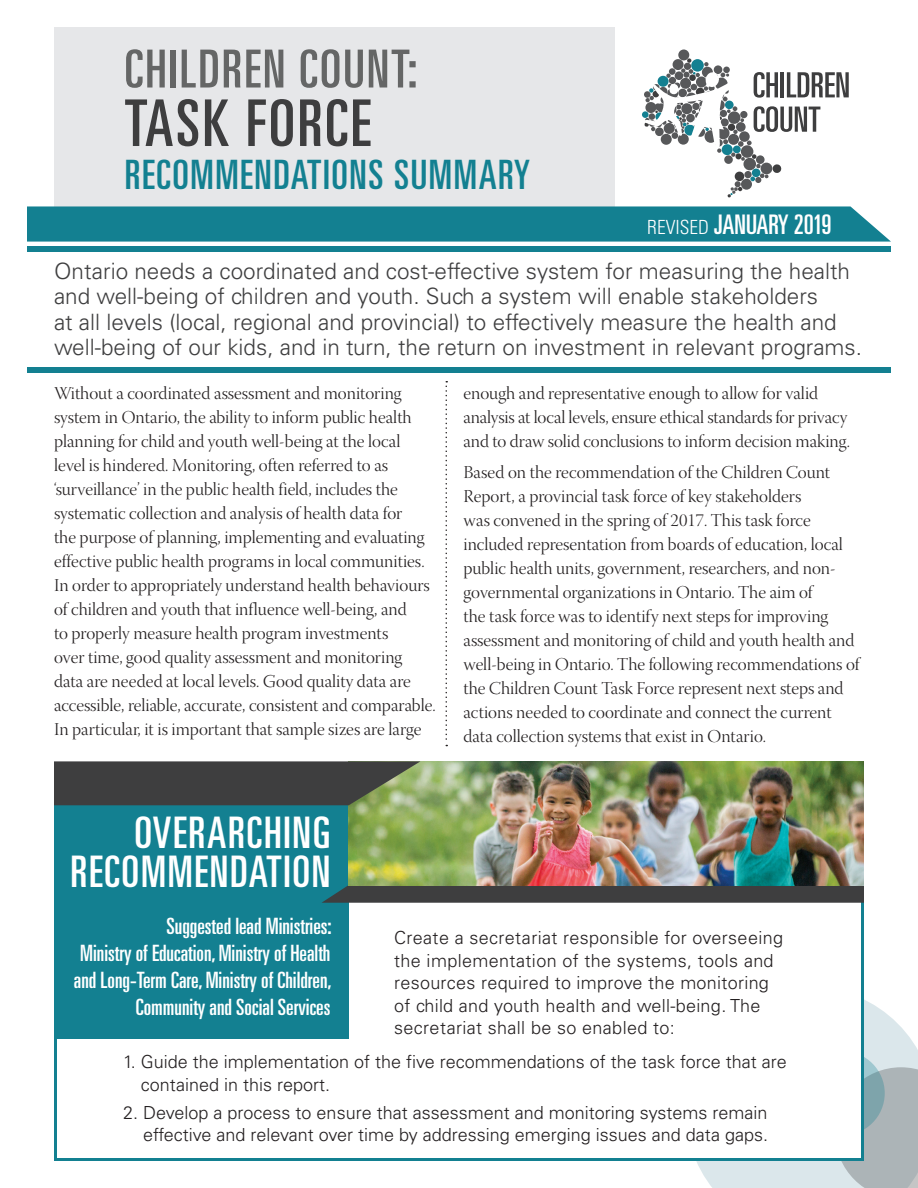
<style>
.page{position:relative;width:918px;height:1188px;background:#fff}
.page>*{position:absolute;margin:0;border:0;box-sizing:border-box;transform-origin:0 0}
.t1{font:ultra-condensed 64.5px "Univers LT Std";letter-spacing:.04em;color:#3e3e3f}
.t2{font:ultra-condensed 52.5px "Univers LT Std";letter-spacing:.04em;color:#656666}
.t3{font:ultra-condensed 43.5px/38.4px "Univers LT Std";letter-spacing:.04em;color:#fff;text-align:right}
.t4{font:ultra-condensed 40.5px "Univers LT Std";letter-spacing:.04em;color:#138091}
.t5{font:ultra-condensed 27px "Univers LT Std";color:#fff}
.t6{font:300 22.5px/25.5px "Univers LT Std";color:#3e3e3f}
.t7{font:ultra-condensed 22.5px/27px "Univers LT Std";color:#fff;text-align:right}
.t8{font:18px/24px "Warnock Pro Light Disp";color:#231f20}
.t9{font:300 18px/22.5px "Univers LT Std";color:#231f20}
.t10{font:300 18px/22.5px "Univers LT Std";letter-spacing:.02em;color:#231f20}
.s1{font-weight:300;font-stretch:condensed;font-size:19.5px}
</style>
<div class="page">
<div style="left:55px;top:28px;width:560px;height:185px;background:#e6e7e9"></div>
<svg style="left:696px;top:999px;width:222px;height:189px;fill:#dbe7eb"></svg>
<svg style="left:835px;top:1067px;width:83px;height:121px;background:#afb8bb"></svg>
<svg style="left:801px;top:1051px;width:84px;height:84px"></svg>
<div style="left:54px;top:782px;width:810px;height:379px;background:#fff;border:3px solid #138091"></div>
<svg style="left:27px;top:206px;width:864px;height:36px;background:#1e8596"></svg>
<div style="left:27px;top:246px;width:864px;height:5px;background:#138091"></div>
<div style="left:27px;top:368px;width:864px;height:5px;background:#138091"></div>
<div style="left:678px;top:49px;width:11px;height:11px;background:#57585a;border-radius:50%"></div>
<div style="left:642px;top:111px;width:7px;height:7px;background:#138091;border-radius:50%"></div>
<svg style="left:644px;top:58px;width:205px;height:140px"></svg>
<svg style="left:446px;top:381px;width:1px;height:365px"></svg>
<div style="left:54px;top:800px;width:295px;height:239px;background:#138091"></div>
<svg style="left:322px;top:856px;width:542px;height:47px;background:#404a4b"></svg>
<img style="left:349px;top:761px;width:515px;height:124px">
<svg style="left:54px;top:761px;width:366px;height:44px;background:#484a45"></svg>
<h2 class="t2" style="left:125px;top:39px;width:294px">CHILDREN COUNT:</h2>
<h1 class="t1" style="left:125px;top:86px;width:248px">TASK FORCE</h1>
<h3 class="t4" style="left:125px;top:151px;width:407px">RECOMMENDATIONS SUMMARY</h3>
<h3 class="t5" style="left:647px;top:209px;width:186px"><span class="s1">REVISED</span> JANUARY 2019</h3>
<p class="t6" style="left:54px;top:258px;width:810px">Ontario needs a coordinated and cost-effective system for measuring the health and well-being of children and youth. Such a system will enable stakeholders<br>at all levels (local, regional and provincial) to effectively measure the health and well-being of our kids, and in turn, the return on investment in relevant programs.</p>
<p class="t8" style="left:54px;top:383px;width:383px">Without a coordinated assessment and monitoring system in Ontario, the ability to inform public health planning for child and youth well-being at the local level is hindered. Monitoring, often referred to as ‘surveillance’ in the public health field, includes the systematic collection and analysis of health data for<br>the purpose of planning, implementing and evaluating effective public health programs in local communities.<br>In order to appropriately understand health behaviours of children and youth that influence well-being, and<br>to properly measure health program investments<br>over time, good quality assessment and monitoring data are needed at local levels. Good quality data are accessible, reliable, accurate, consistent and comparable.<br>In particular, it is important that sample sizes are large</p>
<p class="t8" style="left:464px;top:383px;width:388px">enough and representative enough to allow for valid analysis at local levels, ensure ethical standards for privacy and to draw solid conclusions to inform decision making.</p>
<p class="t8" style="left:464px;top:462px;width:398px">Based on the recommendation of the Children Count Report, a provincial task force of key stakeholders<br>was convened in the spring of 2017. This task force included representation from boards of education, local public health units, government, researchers, and non&shy;governmental organizations in Ontario. The aim of<br>the task force was to identify next steps for improving assessment and monitoring of child and youth health and well-being in Ontario. The following recommendations of the Children Count Task Force represent next steps and actions needed to coordinate and connect the current data collection systems that exist in Ontario.</p>
<h3 class="t3" style="left:70px;top:814px;width:262px">OVERARCHING<br>RECOMMENDATION</h3>
<p class="t7" style="left:74px;top:913px;width:259px">Suggested lead Ministries:<br>Ministry of Education, Ministry of Health and Long-Term Care, Ministry of Children, Community and Social Services</p>
<p class="t10" style="left:394px;top:927px;width:390px">Create a secretariat responsible for overseeing the implementation of the systems, tools and resources required to improve the monitoring of child and youth health and well-being. The secretariat shall be so enabled to:</p>
<p class="t9" style="left:141px;top:1051px;width:648px;text-indent:-17px">1. Guide the implementation of the five recommendations of the task force that are contained in this report.</p>
<p class="t9" style="left:123px;top:1101px;width:646px;text-align:right">2. Develop a process to ensure that assessment and monitoring systems remain effective and relevant over time by addressing emerging issues and data gaps.</p>
</div>
